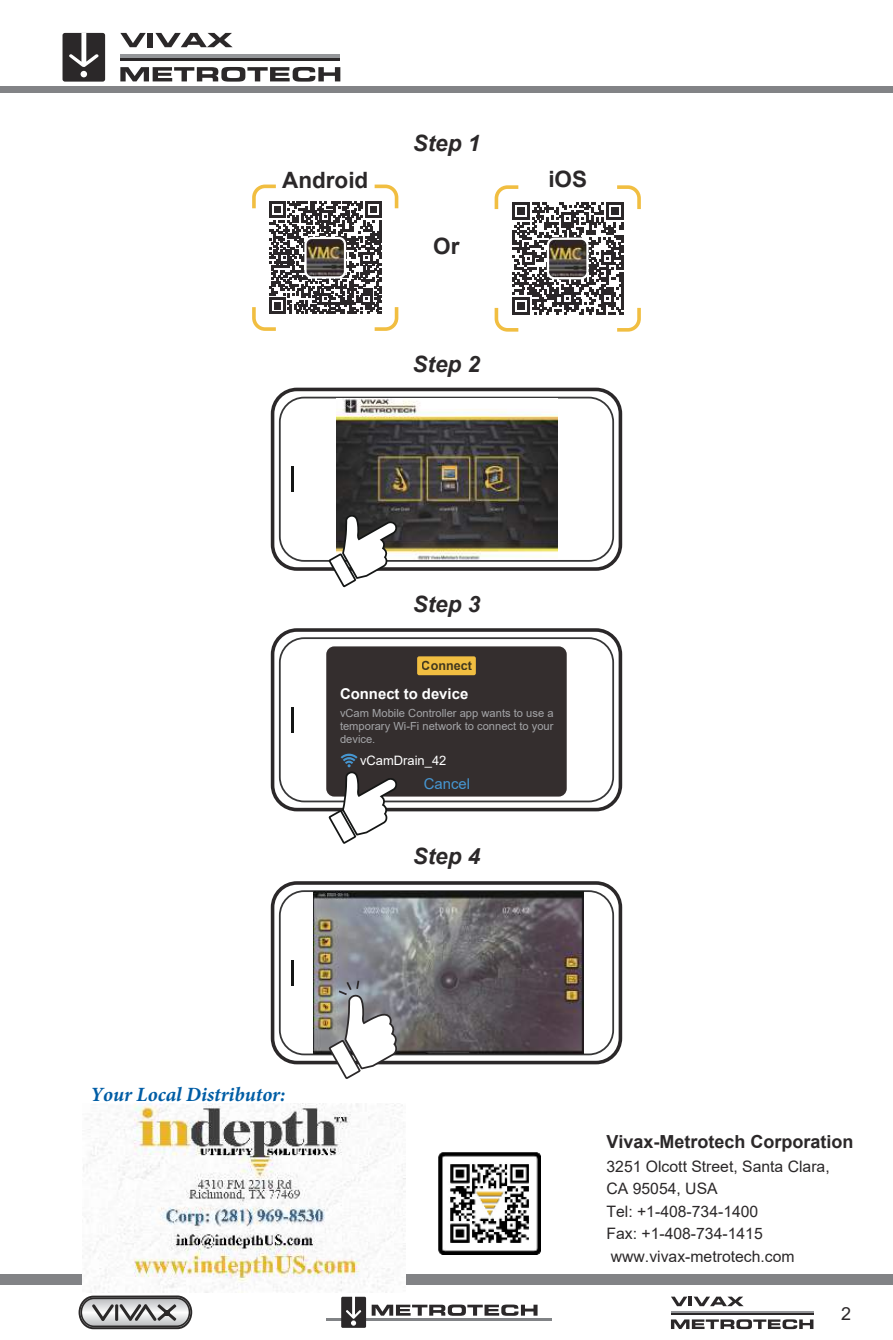
<style>
.page{position:relative;width:893px;height:1340px;background:#fff}
.page>*{position:absolute;margin:0;border:0;box-sizing:border-box;transform-origin:0 0}
.t1{font:italic 700 22.5px "Arial";color:#2b2829}
.t2{font:700 22.5px "Arial";color:#2b2829}
.t3{font:italic 700 20.25px "Minion Pro";color:#005da5}
.t4{font:700 18px "Arial";color:#2b2829}
.t5{font:18px "Arial";color:#2b2829}
.t6{font:15.75px/22.5px "Arial";color:#2b2829}
.t7{font:700 14.85px "Arial";color:#fff}
.t8{font:14.85px "Arial";color:#4696d1}
.t9{font:13.05px "Arial";color:#fff}
.t10{font:700 12.6px "Arial";color:#151615}
.t11{font:11.25px/13px "Arial";color:#a4a5a8;text-align:justify}
</style>
<div class="page">
<div style="left:0;top:86px;width:893px;height:7px;background:#828386"></div>
<div style="left:0;top:1274px;width:893px;height:10px;background:#828386"></div>
<div style="left:120px;top:55px;width:220px;height:5px;background:#949699"></div>
<hr style="left:120px;top:58px;width:220px;height:2px;background:#2b2829">
<svg style="left:120px;top:33px;width:26px;height:14px"></svg>
<div style="left:148px;top:33px;width:5px;height:14px;background:#2b2829"></div>
<svg style="left:155px;top:33px;width:78px;height:14px"></svg>
<svg style="left:120px;top:67px;width:220px;height:15px"></svg>
<div style="left:63px;top:33px;width:42px;height:49px;background:#2b2829;border-radius:2px"></div>
<svg style="left:69px;top:33px;width:30px;height:44px"></svg>
<svg style="left:78px;top:1295px;width:115px;height:34px;background:#a09fa0"></svg>
<hr style="left:671px;top:1311px;width:142px;height:3px;background:#949598">
<hr style="left:671px;top:1313px;width:142px;height:1px;background:#2b2829">
<svg style="left:671px;top:1296px;width:73px;height:10px"></svg>
<svg style="left:671px;top:1319px;width:142px;height:10px"></svg>
<hr style="left:366px;top:1317px;width:185px;height:3px;background:#818386">
<hr style="left:327px;top:1317px;width:15px;height:3px;background:#818386">
<svg style="left:372px;top:1304px;width:166px;height:11px"></svg>
<div style="left:341px;top:1296px;width:25px;height:31px;background:#2b2829"></div>
<svg style="left:346px;top:1296px;width:15px;height:29px"></svg>
<svg style="left:271px;top:387px;width:351px;height:184px"></svg>
<div style="left:281px;top:398px;width:331px;height:162px;background:#fff;border-radius:24px"></div>
<hr style="left:291px;top:466px;width:2px;height:26px;background:#141615">
<img style="left:344px;top:399px;width:76px;height:7px">
<svg style="left:327px;top:406px;width:248px;height:182px"></svg>
<svg style="left:252px;top:184px;width:147px;height:147px"></svg>
<svg style="left:494px;top:185px;width:147px;height:147px"></svg>
<svg style="left:271px;top:628px;width:351px;height:183px"></svg>
<svg style="left:279px;top:637px;width:335px;height:165px;background:#5c5c5d"></svg>
<div style="left:281px;top:639px;width:331px;height:161px;background:#fff;border-radius:24px"></div>
<hr style="left:291px;top:707px;width:2px;height:25px;background:#141615">
<div style="left:326px;top:646px;width:241px;height:150px;background:#342e2e;border-radius:8px"></div>
<div style="left:417px;top:656px;width:59px;height:19px;background:#f1be41;border-radius:2px"></div>
<svg style="left:327px;top:753px;width:71px;height:91px"></svg>
<svg style="left:271px;top:881px;width:351px;height:183px"></svg>
<svg style="left:279px;top:890px;width:335px;height:165px"></svg>
<div style="left:281px;top:892px;width:331px;height:161px;background:#fff;border-radius:24px"></div>
<hr style="left:291px;top:960px;width:2px;height:25px;background:#141615">
<img style="left:313px;top:891px;width:270px;height:162px">
<svg style="left:327px;top:978px;width:71px;height:101px"></svg>
<img style="left:82px;top:1103px;width:323px;height:189px">
<img style="left:438px;top:1152px;width:103px;height:102px">
<h1 class="t1" style="left:413px;top:135px;width:69px">Step 1</h1>
<h1 class="t2" style="left:282px;top:172px;width:88px">Android</h1>
<h1 class="t2" style="left:548px;top:171px;width:40px">iOS</h1>
<h1 class="t2" style="left:433px;top:238px;width:28px">Or</h1>
<h1 class="t1" style="left:413px;top:355px;width:69px">Step 2</h1>
<h1 class="t1" style="left:413px;top:596px;width:69px">Step 3</h1>
<p class="t10" style="left:422px;top:660px;width:52px">Connect</p>
<p class="t7" style="left:340px;top:688px;width:130px">Connect to device</p>
<p class="t11" style="left:340px;top:707px;width:215px">vCam Mobile Controller app wants to use a temporary Wi-Fi network to connect to your device.</p>
<p class="t9" style="left:360px;top:755px;width:88px">vCamDrain_42</p>
<p class="t8" style="left:424px;top:777px;width:48px">Cancel</p>
<h1 class="t1" style="left:413px;top:848px;width:69px">Step 4</h1>
<p class="t3" style="left:90px;top:1079px;width:197px">Your Local Distributor:</p>
<p class="t4" style="left:606px;top:1135px;width:249px">Vivax-Metrotech Corporation</p>
<p class="t6" style="left:606px;top:1156px;width:225px">3251 Olcott Street, Santa Clara,<br>CA 95054, USA<br>Tel: +1-408-734-1400<br>Fax: +1-408-734-1415 www.vivax-metrotech.com</p>
<p class="t5" style="left:841px;top:1306px;width:12px">2</p>
</div>
